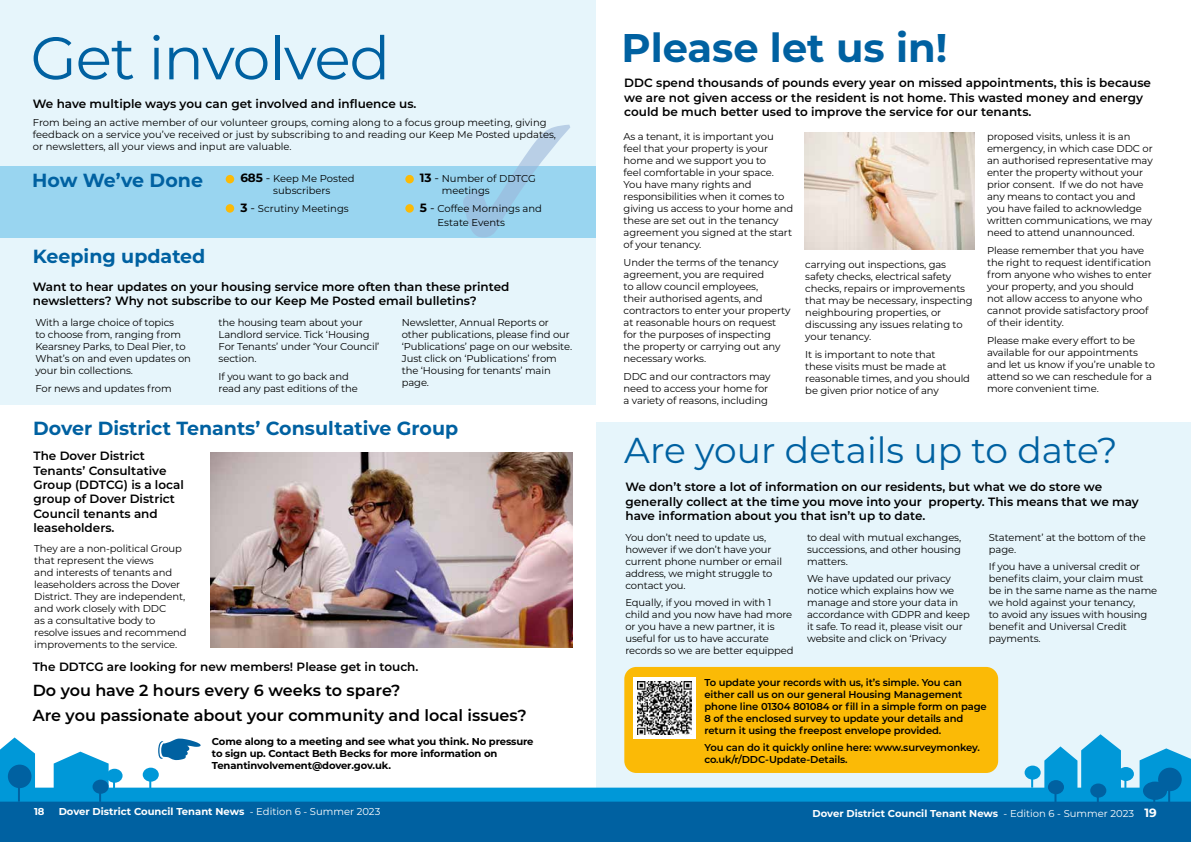
<style>
.page{position:relative;width:1191px;height:842px;background:#fff}
.page>*{position:absolute;margin:0;border:0;box-sizing:border-box;transform-origin:0 0}
.t1{font:60px "Montserrat";letter-spacing:-.02em;color:#0061a1}
.t2{font:700 40px "Montserrat";color:#0061a1}
.t3{font:36px "Montserrat";color:#0061a1}
.t4{font:700 19px "Montserrat";color:#0061a1}
.t5{font:600 16px/24.9px "Montserrat";color:#000}
.t6{font:600 12px/14.4px "Montserrat";color:#000}
.t7{font:10px/12px "Montserrat";letter-spacing:-.01em;color:#000}
.t8{font:600 10px/12px "Montserrat";letter-spacing:-.01em;color:#000}
.t9{font:700 10px/12px "Montserrat";letter-spacing:-.01em;color:#000}
.t10{font:700 10px "Montserrat";color:#fff}
.s1{font-weight:700;font-size:12px}
.s2{font-size:12px}
.s3{font-weight:400}
</style>
<div class="page">
<div style="left:596px;top:422px;width:595px;height:379px;background:#e6f5fb"></div>
<div style="left:0;top:0;width:595px;height:405px;background:#e6f5fb"></div>
<div style="left:0;top:166px;width:595px;height:71px;background:#99d5f0"></div>
<svg style="left:463px;top:125px;width:107px;height:112px"></svg>
<div style="left:0;top:795px;width:1191px;height:47px;background:#0061a1"></div>
<div style="left:0;top:788px;width:1191px;height:14px;background:#0098d8"></div>
<div style="left:1024px;top:766px;width:16px;height:14px;background:#0098d8;border-radius:50%"></div>
<svg style="left:1031px;top:779px;width:2px;height:9px"></svg>
<div style="left:1117px;top:767px;width:17px;height:14px;background:#0098d8;border-radius:50%"></div>
<svg style="left:1139px;top:748px;width:52px;height:54px"></svg>
<div style="left:1158px;top:768px;width:23px;height:23px;background:#0061a1;border-radius:50%"></div>
<hr style="left:1168px;top:781px;width:2px;height:24px;background:#0061a1">
<svg style="left:1044px;top:734px;width:82px;height:68px"></svg>
<svg style="left:0;top:737px;width:35px;height:51px"></svg>
<div style="left:143px;top:768px;width:16px;height:14px;background:#0098d8;border-radius:50%"></div>
<svg style="left:149px;top:781px;width:2px;height:7px"></svg>
<div style="left:106px;top:769px;width:17px;height:14px;background:#0098d8;border-radius:50%"></div>
<svg style="left:54px;top:752px;width:61px;height:50px"></svg>
<div style="left:8px;top:765px;width:23px;height:23px;background:#0061a1;border-radius:50%"></div>
<hr style="left:18px;top:778px;width:2px;height:24px;background:#0061a1">
<div style="left:226px;top:175px;width:8px;height:8px;background:#fbba06;border-radius:50%"></div>
<div style="left:226px;top:204px;width:8px;height:9px;background:#fbba06;border-radius:50%"></div>
<div style="left:405px;top:175px;width:9px;height:8px;background:#fbba06;border-radius:50%"></div>
<div style="left:405px;top:204px;width:9px;height:9px;background:#fbba06;border-radius:50%"></div>
<div style="left:624px;top:667px;width:374px;height:106px;background:#fbba06;border-radius:12px"></div>
<svg style="left:633px;top:677px;width:62px;height:61px"></svg>
<img style="left:638px;top:682px;width:53px;height:52px">
<img style="left:804px;top:132px;width:170px;height:117px">
<img style="left:211px;top:453px;width:361px;height:195px">
<svg style="left:158px;top:738px;width:43px;height:22px"></svg>
<h1 class="t1" style="left:30px;top:17px;width:361px">Get involved</h1>
<p class="t6" style="left:33px;top:96px;width:385px">We have multiple ways you can get involved and influence us.</p>
<p class="t7" style="left:33px;top:116px;width:524px">From being an active member of our volunteer groups, coming along to a focus group meeting, giving feedback on a service you’ve received or just by subscribing to and reading our Keep Me Posted updates, or newsletters, all your views and input are valuable.</p>
<h3 class="t4" style="left:32px;top:167px;width:172px">How We’ve Done</h3>
<h3 class="t4" style="left:33px;top:243px;width:174px">Keeping updated</h3>
<p class="t7" style="left:273px;top:173px;width:83px;text-indent:-33px"><span class="s1">685</span> <span class="s2">-</span> Keep Me Posted subscribers</p>
<p class="t7" style="left:240px;top:202px;width:110px"><span class="s1">3</span> <span class="s2">-</span> Scrutiny Meetings</p>
<p class="t7" style="left:442px;top:173px;width:96px;text-indent:-22px"><span class="s1">13</span> <span class="s2">-</span> Number of DDTCG meetings</p>
<p class="t7" style="left:437px;top:201px;width:106px;line-height:14.4px;text-indent:-18px"><span class="s1">5</span> <span class="s2">-</span> Coffee Mornings and<br>Estate Events</p>
<p class="t6" style="left:33px;top:279px;width:478px">Want to hear updates on your housing service more often than these printed newsletters? Why not subscribe to our Keep Me Posted email bulletins?</p>
<p class="t7" style="left:35px;top:316px;width:157px">With a large choice of topics<br>to choose from, ranging from<br>Kearsney Parks, to Deal Pier, to<br>What’s on and even updates on your bin collections.</p>
<p class="t7" style="left:35px;top:382px;width:138px">For news and updates from</p>
<p class="t7" style="left:219px;top:316px;width:162px">the housing team about your<br>Landlord service. Tick ‘Housing<br>For Tenants’ under ‘Your Council’ section.</p>
<p class="t7" style="left:219px;top:370px;width:141px">If you want to go back and read any past editions of the</p>
<p class="t7" style="left:402px;top:316px;width:172px">Newsletter, Annual Reports or other publications, please find our ‘Publications’ page on our website.<br>Just click on ‘Publications’ from the ‘Housing for tenants’ main page.</p>
<h3 class="t4" style="left:33px;top:415px;width:426px">Dover District Tenants’ Consultative Group</h3>
<p class="t6" style="left:33px;top:448px;width:152px">The Dover District<br>Tenants’ Consultative<br>Group (DDTCG) is a local group of Dover District<br>Council tenants and leaseholders.</p>
<p class="t7" style="left:34px;top:542px;width:154px">They are a non-political Group that represent the views<br>and interests of tenants and leaseholders across the Dover<br>District. They are independent, and work closely with DDC<br>as a consultative body to resolve issues and recommend improvements to the service.</p>
<p class="t6" style="left:33px;top:659px;width:387px">The DDTCG are looking for new members! Please get in touch.</p>
<h3 class="t5" style="left:33px;top:677px;width:495px">Do you have 2 hours every 6 weeks to spare?<br>Are you passionate about your community and local issues?</h3>
<p class="t9" style="left:212px;top:735px;width:323px">Come along to a meeting and see what you think. No pressure to sign up. Contact Beth Becks for more information on<br>Tenantinvolvement@dover.gov.uk.</p>
<h2 class="t2" style="left:621px;top:19px;width:327px">Please let us in!</h2>
<p class="t6" style="left:624px;top:75px;width:528px">DDC spend thousands of pounds every year on missed appointments, this is because we are not given access or the resident is not home. This wasted money and energy could be much better used to improve the service for our tenants.</p>
<p class="t7" style="left:623px;top:130px;width:171px">As a tenant, it is important you feel that your property is your home and we support you to<br>feel comfortable in your space.<br>You have many rights and responsibilities when it comes to giving us access to your home and these are set out in the tenancy agreement you signed at the start of your tenancy.</p>
<p class="t7" style="left:623px;top:256px;width:168px">Under the terms of the tenancy agreement, you are required<br>to allow council employees,<br>their authorised agents, and contractors to enter your property at reasonable hours on request for the purposes of inspecting<br>the property or carrying out any necessary works.</p>
<p class="t7" style="left:623px;top:370px;width:149px">DDC and our contractors may need to access your home for a variety of reasons, including</p>
<p class="t7" style="left:987px;top:130px;width:167px">proposed visits, unless it is an emergency, in which case DDC or an authorised representative may enter the property without your prior consent. If we do not have any means to contact you and you have failed to acknowledge written communications, we may need to attend unannounced.</p>
<p class="t7" style="left:987px;top:244px;width:166px">Please remember that you have the right to request identification from anyone who wishes to enter your property, and you should not allow access to anyone who cannot provide satisfactory proof of their identity.</p>
<p class="t7" style="left:987px;top:334px;width:169px">Please make every effort to be available for our appointments and let us know if you’re unable to attend so we can reschedule for a more convenient time.</p>
<p class="t7" style="left:805px;top:258px;width:169px">carrying out inspections, gas safety checks, electrical safety checks, repairs or improvements that may be necessary, inspecting neighbouring properties, or discussing any issues relating to your tenancy.</p>
<p class="t7" style="left:805px;top:348px;width:166px">It is important to note that<br>these visits must be made at reasonable times, and you should be given prior notice of any</p>
<h3 class="t3" style="left:624px;top:425px;width:495px">Are your details up to date?</h3>
<p class="t6" style="left:625px;top:479px;width:515px">We don’t store a lot of information on our residents, but what we do store we generally collect at the time you move into your property. This means that we may have information about you that isn’t up to date.</p>
<p class="t7" style="left:625px;top:531px;width:158px">You don’t need to update us, however if we don’t have your current phone number or email address, we might struggle to contact you.</p>
<p class="t7" style="left:625px;top:596px;width:170px">Equally, if you moved in with 1 child and you now have had more or you have a new partner, it is useful for us to have accurate records so we are better equipped</p>
<p class="t7" style="left:989px;top:531px;width:158px">Statement’ at the bottom of the page.</p>
<p class="t7" style="left:989px;top:560px;width:170px">If you have a universal credit or benefits claim, your claim must be in the same name as the name we hold against your tenancy,<br>to avoid any issues with housing benefit and Universal Credit payments.</p>
<p class="t7" style="left:807px;top:531px;width:155px;text-align:justify">to deal with mutual exchanges, successions, and other housing matters.</p>
<p class="t7" style="left:807px;top:572px;width:164px">We have updated our privacy notice which explains how we manage and store your data in accordance with GDPR and keep it safe. To read it, please visit our website and click on ‘Privacy</p>
<p class="t8" style="left:704px;top:675px;width:284px">To update your records with us, it’s simple. You can either call us on our general Housing Management phone line 01304 801084 or fill in a simple form on page 8 of the enclosed survey to update your details and return it using the freepost envelope provided.</p>
<p class="t8" style="left:704px;top:741px;width:277px">You can do it quickly online here: www.surveymonkey. co.uk/r/DDC-Update-Details.</p>
<p class="t10" style="left:34px;top:805px;width:12px">18</p>
<p class="t10" style="left:59px;top:805px;width:323px">Dover District Council Tenant News <span class="s3">- Edition 6 - Summer 2023</span></p>
<p class="t10" style="left:812px;top:807px;width:346px">Dover District Council Tenant News <span class="s3">- Edition 6 - Summer 2023</span> <span class="s2">19</span></p>
</div>
